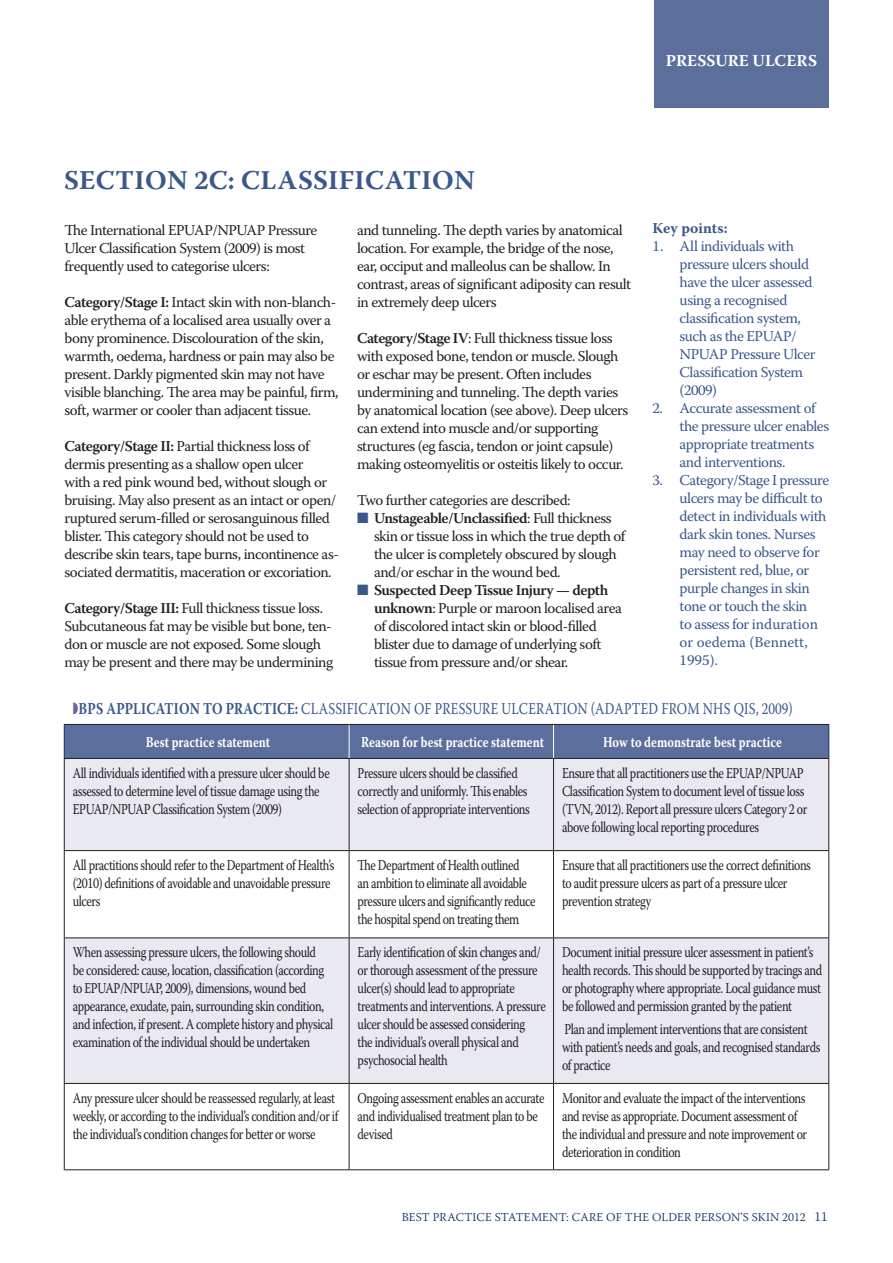
<style>
.page{position:relative;width:893px;height:1263px;background:#fff}
.page>*{position:absolute;margin:0;border:0;box-sizing:border-box;transform-origin:0 0}
.A_section_headers{font:700 27px "Warnock Pro";letter-spacing:.015em;color:#39588b}
.Table_text{font:16.5px "Warnock Pro";letter-spacing:.01em;color:#39588b;scale:.8 1}
.Paragraph_Style_1{font:700 16.5px "Warnock Pro";letter-spacing:.005em;color:#fff}
.Table_text-2{font:15px/18px "Warnock Pro";letter-spacing:-.035em;color:#231f20;scale:.8 1}
.Table_text-3{font:15px/18px "Warnock Pro";letter-spacing:-.035em;color:#231f20}
.Key_point_header{font:15px/18px "Warnock Pro";letter-spacing:-.03em;color:#39588b}
.Bullet{font:15px/18px "Warnock Pro";letter-spacing:-.035em;color:#231f20}
.Table_text-4{font:700 15px "Warnock Pro";color:#fff;scale:.8 1}
.Key_point_header-2{font:700 15px "Warnock Pro";letter-spacing:.005em;color:#39588b}
.t1{font:300 12px "Warnock Pro";letter-spacing:.01em;color:#0f2d65}
.s1{font-weight:600}
.s2{color:#39588b}
.s3{font-weight:700}
.s4{font-size:13.5px}
</style>
<div class="page">
<div style="left:654px;top:0;width:174px;height:107px;background:#5b6e9c"></div>
<svg style="left:64px;top:723px;width:765px;height:1px"></svg>
<div style="left:65px;top:725px;width:763px;height:33px;background:#5b6e9c"></div>
<svg style="left:65px;top:759px;width:763px;height:324px;fill:#e9e9f2"></svg>
<hr style="left:349px;top:725px;width:1px;height:33px;background:#fff">
<hr style="left:553px;top:725px;width:1px;height:33px;background:#fff">
<hr style="left:64px;top:758px;width:285px;height:1px;background:#231f20">
<hr style="left:349px;top:758px;width:205px;height:1px;background:#231f20">
<hr style="left:554px;top:758px;width:275px;height:1px;background:#231f20">
<hr style="left:349px;top:759px;width:1px;height:91px;background:#231f20">
<hr style="left:553px;top:759px;width:1px;height:91px;background:#231f20">
<hr style="left:64px;top:850px;width:285px;height:1px;background:#231f20">
<hr style="left:349px;top:850px;width:205px;height:1px;background:#231f20">
<hr style="left:349px;top:851px;width:1px;height:86px;background:#231f20">
<hr style="left:554px;top:850px;width:275px;height:1px;background:#231f20">
<hr style="left:553px;top:851px;width:1px;height:86px;background:#231f20">
<hr style="left:64px;top:938px;width:1px;height:145px;background:#231f20">
<hr style="left:349px;top:938px;width:1px;height:145px;background:#231f20">
<hr style="left:553px;top:938px;width:1px;height:145px;background:#231f20">
<hr style="left:828px;top:938px;width:1px;height:145px;background:#231f20">
<hr style="left:64px;top:1083px;width:285px;height:1px;background:#231f20">
<hr style="left:64px;top:1084px;width:1px;height:85px;background:#231f20">
<hr style="left:349px;top:1083px;width:205px;height:1px;background:#231f20">
<hr style="left:349px;top:1084px;width:1px;height:85px;background:#231f20">
<hr style="left:554px;top:1083px;width:275px;height:1px;background:#231f20">
<hr style="left:553px;top:1084px;width:1px;height:85px;background:#231f20">
<hr style="left:828px;top:1084px;width:1px;height:85px;background:#231f20">
<hr style="left:64px;top:1169px;width:285px;height:1px;background:#231f20">
<hr style="left:349px;top:1169px;width:205px;height:1px;background:#231f20">
<hr style="left:554px;top:1169px;width:275px;height:1px;background:#231f20">
<hr style="left:64px;top:724px;width:285px;height:1px;background:#231f20">
<hr style="left:349px;top:724px;width:205px;height:1px;background:#231f20">
<hr style="left:554px;top:724px;width:275px;height:1px;background:#231f20">
<hr style="left:64px;top:759px;width:1px;height:91px;background:#231f20">
<hr style="left:828px;top:759px;width:1px;height:91px;background:#231f20">
<hr style="left:64px;top:851px;width:1px;height:86px;background:#231f20">
<hr style="left:828px;top:851px;width:1px;height:86px;background:#231f20">
<hr style="left:64px;top:937px;width:285px;height:1px;background:#231f20">
<hr style="left:349px;top:937px;width:205px;height:1px;background:#231f20">
<hr style="left:554px;top:937px;width:275px;height:1px;background:#231f20">
<hr style="left:64px;top:725px;width:1px;height:33px;background:#0f2d65">
<hr style="left:828px;top:725px;width:1px;height:33px;background:#0f2d65">
<p class="Paragraph_Style_1" style="left:666px;top:51px;width:153px">PRESSURE ULCERS</p>
<p class="A_section_headers" style="left:64px;top:164px;width:412px">SECTION 2C: CLASSIFICATION</p>
<p class="Table_text-3" style="left:64px;top:220px;width:254px">The International EPUAP/NPUAP Pressure<br>Ulcer Classification System (2009) is most frequently used to categorise ulcers:</p>
<p class="Table_text-3" style="left:64px;top:292px;width:276px"><span class="s1">Category/Stage I:</span> Intact skin with non-blanch&shy;able erythema of a localised area usually over a bony prominence. Discolouration of the skin, warmth, oedema, hardness or pain may also be present. Darkly pigmented skin may not have visible blanching. The area may be painful, firm, soft, warmer or cooler than adjacent tissue.</p>
<p class="Table_text-3" style="left:64px;top:436px;width:276px"><span class="s1">Category/Stage II:</span> Partial thickness loss of dermis presenting as a shallow open ulcer<br>with a red pink wound bed, without slough or bruising. May also present as an intact or open/ ruptured serum-filled or serosanguinous filled blister. This category should not be used to describe skin tears, tape burns, incontinence as&shy;sociated dermatitis, maceration or excoriation.</p>
<p class="Table_text-3" style="left:64px;top:598px;width:270px"><span class="s1">Category/Stage III:</span> Full thickness tissue loss.<br>Subcutaneous fat may be visible but bone, ten&shy;don or muscle are not exposed. Some slough may be present and there may be undermining</p>
<p class="Table_text-3" style="left:357px;top:220px;width:276px">and tunneling. The depth varies by anatomical location. For example, the bridge of the nose, ear, occiput and malleolus can be shallow. In contrast, areas of significant adiposity can result in extremely deep ulcers</p>
<p class="Table_text-3" style="left:357px;top:328px;width:273px"><span class="s1">Category/Stage IV</span>: Full thickness tissue loss with exposed bone, tendon or muscle. Slough or eschar may be present. Often includes undermining and tunneling. The depth varies by anatomical location (see above). Deep ulcers can extend into muscle and/or supporting structures (eg fascia, tendon or joint capsule) making osteomyelitis or osteitis likely to occur.</p>
<p class="Table_text-3" style="left:357px;top:490px;width:215px">Two further categories are described:</p>
<p class="Bullet" style="left:374px;top:508px;width:253px;text-indent:-17px"><span class="s2">■</span> <span class="s1">Unstageable/Unclassified</span>: Full thickness skin or tissue loss in which the true depth of the ulcer is completely obscured by slough and/or eschar in the wound bed.</p>
<p class="Bullet" style="left:374px;top:580px;width:249px;text-indent:-17px"><span class="s2">■</span> <span class="s1">Suspected Deep Tissue Injury — depth unknown</span>: Purple or maroon localised area of discolored intact skin or blood-filled blister due to damage of underlying soft tissue from pressure and/or shear.</p>
<p class="Key_point_header-2" style="left:652px;top:219px;width:76px">Key points:</p>
<p class="Key_point_header" style="left:680px;top:237px;width:137px;text-indent:-27px">1. All individuals with pressure ulcers should have the ulcer assessed using a recognised classification system, such as the EPUAP/<br>NPUAP Pressure Ulcer<br>Classification System (2009)</p>
<p class="Key_point_header" style="left:680px;top:399px;width:151px;text-indent:-27px">2. Accurate assessment of the pressure ulcer enables appropriate treatments and interventions.</p>
<p class="Key_point_header" style="left:680px;top:471px;width:151px;text-indent:-27px">3. Category/Stage I pressure ulcers may be difficult to detect in individuals with dark skin tones. Nurses may need to observe for persistent red, blue, or purple changes in skin tone or touch the skin<br>to assess for induration or oedema (Bennett,<br>1995).</p>
<p class="Table_text" style="left:79px;top:698px;width:894px"><span class="s3">BPS APPLICATION TO PRACTICE:</span> CLASSIFICATION OF PRESSURE ULCERATION (ADAPTED FROM NHS QIS, 2009)</p>
<p class="Table_text-4" style="left:146px;top:733px;width:157px">Best practice statement</p>
<p class="Table_text-4" style="left:361px;top:733px;width:230px">Reason for best practice statement</p>
<p class="Table_text-4" style="left:603px;top:733px;width:225px">How to demonstrate best practice</p>
<p class="Table_text-2" style="left:73px;top:764px;width:323px">All individuals identified with a pressure ulcer should be assessed to determine level of tissue damage using the<br>EPUAP/NPUAP Classification System (2009)</p>
<p class="Table_text-2" style="left:358px;top:764px;width:217px">Pressure ulcers should be classified correctly and uniformly. This enables selection of appropriate interventions</p>
<p class="Table_text-2" style="left:562px;top:764px;width:308px">Ensure that all practitioners use the EPUAP/NPUAP Classification System to document level of tissue loss (TVN, 2012). Report all pressure ulcers Category 2 or above following local reporting procedures</p>
<p class="Table_text-2" style="left:73px;top:856px;width:329px">All practitions should refer to the Department of Health’s (2010) definitions of avoidable and unavoidable pressure ulcers</p>
<p class="Table_text-2" style="left:358px;top:856px;width:224px">The Department of Health outlined<br>an ambition to eliminate all avoidable pressure ulcers and significantly reduce the hospital spend on treating them</p>
<p class="Table_text-2" style="left:562px;top:856px;width:313px">Ensure that all practitioners use the correct definitions to audit pressure ulcers as part of a pressure ulcer prevention strategy</p>
<p class="Table_text-2" style="left:73px;top:943px;width:327px">When assessing pressure ulcers, the following should<br>be considered: cause, location, classification (according to EPUAP/NPUAP, 2009), dimensions, wound bed appearance, exudate, pain, surrounding skin condition, and infection, if present. A complete history and physical examination of the individual should be undertaken</p>
<p class="Table_text-2" style="left:358px;top:943px;width:237px">Early identification of skin changes and/ or thorough assessment of the pressure ulcer(s) should lead to appropriate treatments and interventions. A pressure ulcer should be assessed considering<br>the individual’s overall physical and psychosocial health</p>
<p class="Table_text-2" style="left:562px;top:943px;width:327px">Document initial pressure ulcer assessment in patient’s health records. This should be supported by tracings and or photography where appropriate. Local guidance must be followed and permission granted by the patient</p>
<p class="Table_text-2" style="left:562px;top:1019px;width:324px">Plan and implement interventions that are consistent with patient’s needs and goals, and recognised standards of practice</p>
<p class="Table_text-2" style="left:73px;top:1089px;width:333px">Any pressure ulcer should be reassessed regularly, at least weekly, or according to the individual’s condition and/or if the individual’s condition changes for better or worse</p>
<p class="Table_text-2" style="left:358px;top:1089px;width:235px">Ongoing assessment enables an accurate and individualised treatment plan to be devised</p>
<p class="Table_text-2" style="left:562px;top:1089px;width:308px">Monitor and evaluate the impact of the interventions and revise as appropriate. Document assessment of the individual and pressure and note improvement or deterioration in condition</p>
<p class="t1" style="left:402px;top:1210px;width:428px">BEST PRACTICE STATEMENT: CARE OF THE OLDER PERSON’S SKIN 2012 <span class="s4">11</span></p>
</div>
